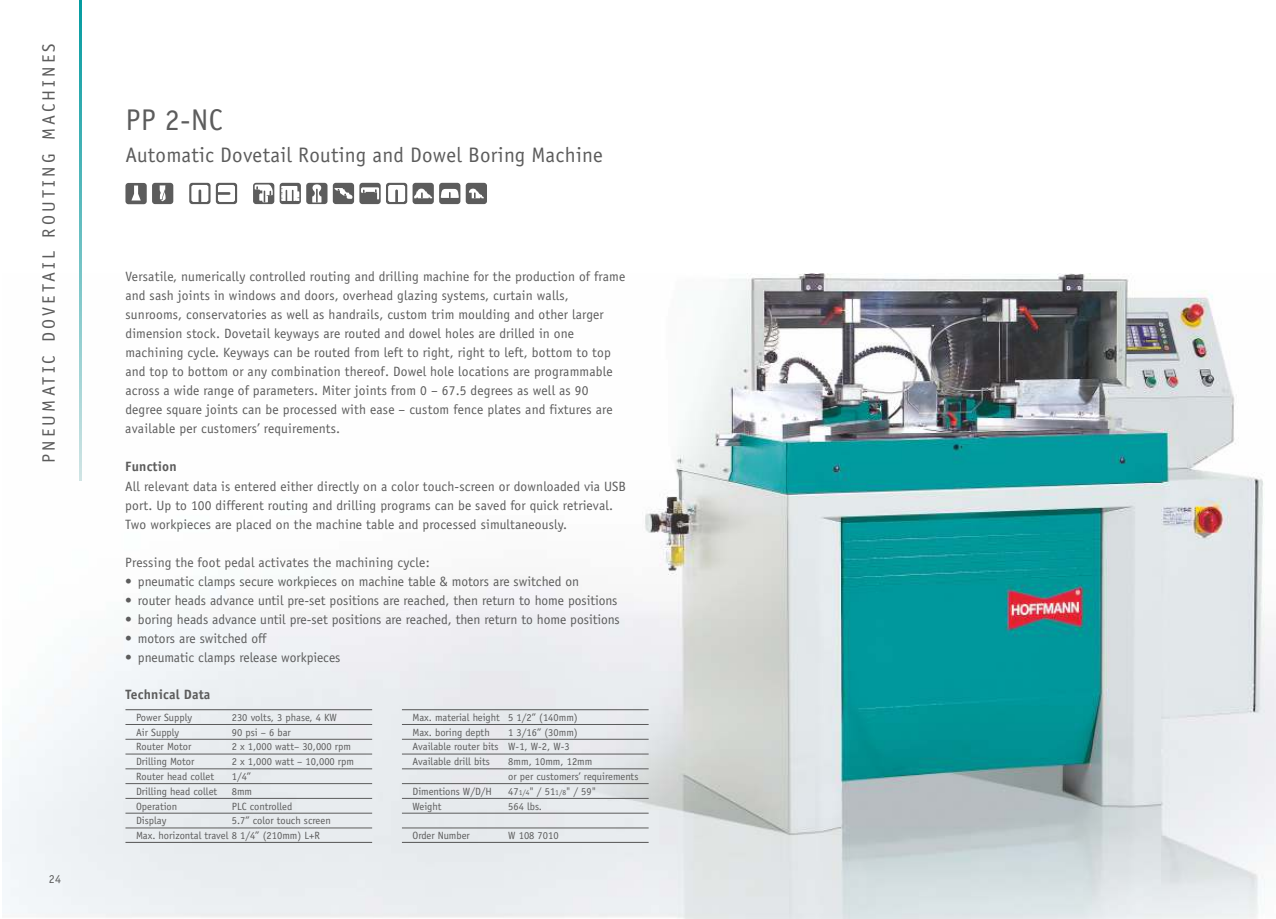
<style>
.page{position:relative;width:1276px;height:919px;background:#fff}
.page>*{position:absolute;margin:0;border:0;box-sizing:border-box;transform-origin:0 0}
.t1{font:30px "Officina Sans";color:#5c5c5c}
.t2{font:21px "Officina Sans";letter-spacing:.015em;color:#5c5c5c}
.t3{font:18px "Officina Sans";letter-spacing:.18em;color:#5c5c5c}
.t4{font:13.5px/19px "Officina Sans";letter-spacing:.01em;color:#5c5c5c}
.t5{font:700 13.5px "Officina Sans";letter-spacing:.015em;color:#5c5c5c}
.t6{font:12px "Officina Sans";color:#5c5c5c}
.t7{font:10.5px/14.9px "Officina Sans";color:#5c5c5c}
.s1{font-size:7.5px}
</style>
<div class="page">
<img style="left:2px;top:273px;width:1274px;height:645px">
<svg style="left:80px;top:0;width:2px;height:480px"></svg>
<div style="left:216px;top:183px;width:21px;height:21px;background:#5c5c5c;border-radius:3px"></div>
<svg style="left:218px;top:185px;width:17px;height:17px"></svg>
<svg style="left:189px;top:183px;width:21px;height:21px"></svg>
<svg style="left:191px;top:185px;width:17px;height:17px"></svg>
<div style="left:125px;top:183px;width:22px;height:21px;background:#5c5c5c;border-radius:3px"></div>
<svg style="left:131px;top:185px;width:10px;height:15px"></svg>
<div style="left:152px;top:183px;width:21px;height:21px;background:#5c5c5c;border-radius:3px"></div>
<svg style="left:159px;top:185px;width:7px;height:16px"></svg>
<svg style="left:253px;top:183px;width:21px;height:21px"></svg>
<svg style="left:255px;top:184px;width:18px;height:18px"></svg>
<div style="left:280px;top:183px;width:21px;height:21px;background:#5c5c5c;border-radius:3px"></div>
<svg style="left:281px;top:186px;width:18px;height:15px"></svg>
<div style="left:306px;top:183px;width:21px;height:21px;background:#5c5c5c;border-radius:3px"></div>
<svg style="left:312px;top:184px;width:9px;height:18px"></svg>
<div style="left:333px;top:183px;width:21px;height:21px;background:#5c5c5c;border-radius:3px"></div>
<svg style="left:334px;top:188px;width:18px;height:11px"></svg>
<div style="left:359px;top:183px;width:22px;height:21px;background:#5c5c5c;border-radius:3px"></div>
<svg style="left:361px;top:187px;width:18px;height:12px"></svg>
<svg style="left:386px;top:183px;width:21px;height:21px"></svg>
<svg style="left:388px;top:185px;width:17px;height:17px"></svg>
<div style="left:412px;top:183px;width:22px;height:21px;background:#5c5c5c;border-radius:3px"></div>
<svg style="left:414px;top:188px;width:18px;height:10px"></svg>
<div style="left:439px;top:183px;width:21px;height:21px;background:#5c5c5c;border-radius:3px"></div>
<svg style="left:441px;top:189px;width:18px;height:9px"></svg>
<div style="left:466px;top:183px;width:21px;height:21px;background:#5c5c5c;border-radius:3px"></div>
<svg style="left:469px;top:188px;width:15px;height:10px"></svg>
<hr style="left:125px;top:709px;width:247px;height:1px;background:#5c5c5c">
<hr style="left:125px;top:724px;width:247px;height:1px;background:#5c5c5c">
<hr style="left:125px;top:738px;width:247px;height:1px;background:#5c5c5c">
<hr style="left:125px;top:753px;width:247px;height:1px;background:#5c5c5c">
<hr style="left:125px;top:768px;width:247px;height:1px;background:#5c5c5c">
<hr style="left:125px;top:783px;width:247px;height:1px;background:#5c5c5c">
<hr style="left:125px;top:798px;width:247px;height:1px;background:#5c5c5c">
<hr style="left:125px;top:812px;width:247px;height:1px;background:#5c5c5c">
<hr style="left:125px;top:827px;width:247px;height:1px;background:#5c5c5c">
<hr style="left:125px;top:841px;width:247px;height:1px;background:#5c5c5c">
<hr style="left:402px;top:709px;width:246px;height:1px;background:#5c5c5c">
<hr style="left:402px;top:724px;width:246px;height:1px;background:#5c5c5c">
<hr style="left:402px;top:738px;width:246px;height:1px;background:#5c5c5c">
<hr style="left:402px;top:753px;width:246px;height:1px;background:#5c5c5c">
<hr style="left:402px;top:768px;width:246px;height:1px;background:#5c5c5c">
<hr style="left:402px;top:783px;width:246px;height:1px;background:#5c5c5c">
<hr style="left:402px;top:798px;width:246px;height:1px;background:#5c5c5c">
<hr style="left:402px;top:812px;width:246px;height:1px;background:#5c5c5c">
<hr style="left:402px;top:827px;width:246px;height:1px;background:#5c5c5c">
<hr style="left:402px;top:841px;width:246px;height:1px;background:#5c5c5c">
<h3 class="t3" style="left:41px;top:463px;width:421px;rotate:-90deg">PNEUMATIC DOVETAIL ROUTING MACHINES</h3>
<p class="t6" style="left:49px;top:873px;width:14px">24</p>
<h1 class="t1" style="left:125px;top:107px;width:99px">PP 2-NC</h1>
<h2 class="t2" style="left:125px;top:146px;width:479px">Automatic Dovetail Routing and Dowel Boring Machine</h2>
<p class="t4" style="left:125px;top:267px;width:501px">Versatile, numerically controlled routing and drilling machine for the production of frame and sash joints in windows and doors, overhead glazing systems, curtain walls, sunrooms, conservatories as well as handrails, custom trim moulding and other larger dimension stock. Dovetail keyways are routed and dowel holes are drilled in one machining cycle. Keyways can be routed from left to right, right to left, bottom to top and top to bottom or any combination thereof. Dowel hole locations are programmable across a wide range of parameters. Miter joints from 0 – 67.5 degrees as well as 90 degree square joints can be processed with ease – custom fence plates and fixtures are available per customers’ requirements.</p>
<p class="t5" style="left:125px;top:461px;width:53px">Function</p>
<p class="t4" style="left:125px;top:477px;width:502px">All relevant data is entered either directly on a color touch-screen or downloaded via USB port. Up to 100 different routing and drilling programs can be saved for quick retrieval.<br>Two workpieces are placed on the machine table and processed simultaneously.</p>
<p class="t4" style="left:125px;top:553px;width:306px">Pressing the foot pedal activates the machining cycle:</p>
<p class="t4" style="left:125px;top:572px;width:455px">• pneumatic clamps secure workpieces on machine table &amp; motors are switched on</p>
<p class="t4" style="left:125px;top:591px;width:494px">• router heads advance until pre-set positions are reached, then return to home positions</p>
<p class="t4" style="left:125px;top:610px;width:496px">• boring heads advance until pre-set positions are reached, then return to home positions</p>
<p class="t4" style="left:125px;top:629px;width:143px">• motors are switched off</p>
<p class="t4" style="left:125px;top:648px;width:217px">• pneumatic clamps release workpieces</p>
<p class="t5" style="left:125px;top:689px;width:86px">Technical Data</p>
<p class="t7" style="left:136px;top:710px;width:58px">Power Supply</p>
<p class="t7" style="left:232px;top:710px;width:107px">230 volts, 3 phase, 4 KW</p>
<p class="t7" style="left:136px;top:725px;width:45px">Air Supply</p>
<p class="t7" style="left:232px;top:725px;width:61px">90 psi – 6 bar</p>
<p class="t7" style="left:136px;top:740px;width:57px">Router Motor</p>
<p class="t7" style="left:232px;top:740px;width:121px">2 x 1,000 watt– 30,000 rpm</p>
<p class="t7" style="left:136px;top:755px;width:60px">Drilling Motor</p>
<p class="t7" style="left:232px;top:755px;width:124px">2 x 1,000 watt – 10,000 rpm</p>
<p class="t7" style="left:136px;top:769px;width:79px">Router head collet</p>
<p class="t7" style="left:232px;top:769px;width:21px">1/4”</p>
<p class="t7" style="left:136px;top:784px;width:83px">Drilling head collet</p>
<p class="t7" style="left:232px;top:784px;width:22px">8mm</p>
<p class="t7" style="left:136px;top:799px;width:43px">Operation</p>
<p class="t7" style="left:232px;top:799px;width:62px">PLC controlled</p>
<p class="t7" style="left:136px;top:814px;width:32px">Display</p>
<p class="t7" style="left:136px;top:814px;width:196px;text-indent:96px">5.7” color touch screen<br>Max. horizontal travel 8 1/4” (210mm) L+R</p>
<p class="t7" style="left:412px;top:710px;width:167px">Max. material height 5 1/2” (140mm)<br>Max. boring depth</p>
<p class="t7" style="left:412px;top:725px;width:167px;text-indent:96px">1 3/16” (30mm)<br>Available router bits W-1, W-2, W-3<br>Available drill bits</p>
<p class="t7" style="left:508px;top:755px;width:132px">8mm, 10mm, 12mm<br>or per customers’ requirements</p>
<p class="t7" style="left:412px;top:784px;width:81px">Dimentions W/D/H</p>
<p class="t7" style="left:508px;top:784px;width:89px">47<span class="s1">1/4</span>" / 51<span class="s1">1/8</span>" / 59"</p>
<p class="t7" style="left:412px;top:799px;width:30px">Weight</p>
<p class="t7" style="left:508px;top:799px;width:35px">564 lbs.</p>
<p class="t7" style="left:412px;top:829px;width:59px">Order Number</p>
<p class="t7" style="left:508px;top:829px;width:52px">W 108 7010</p>
</div>
